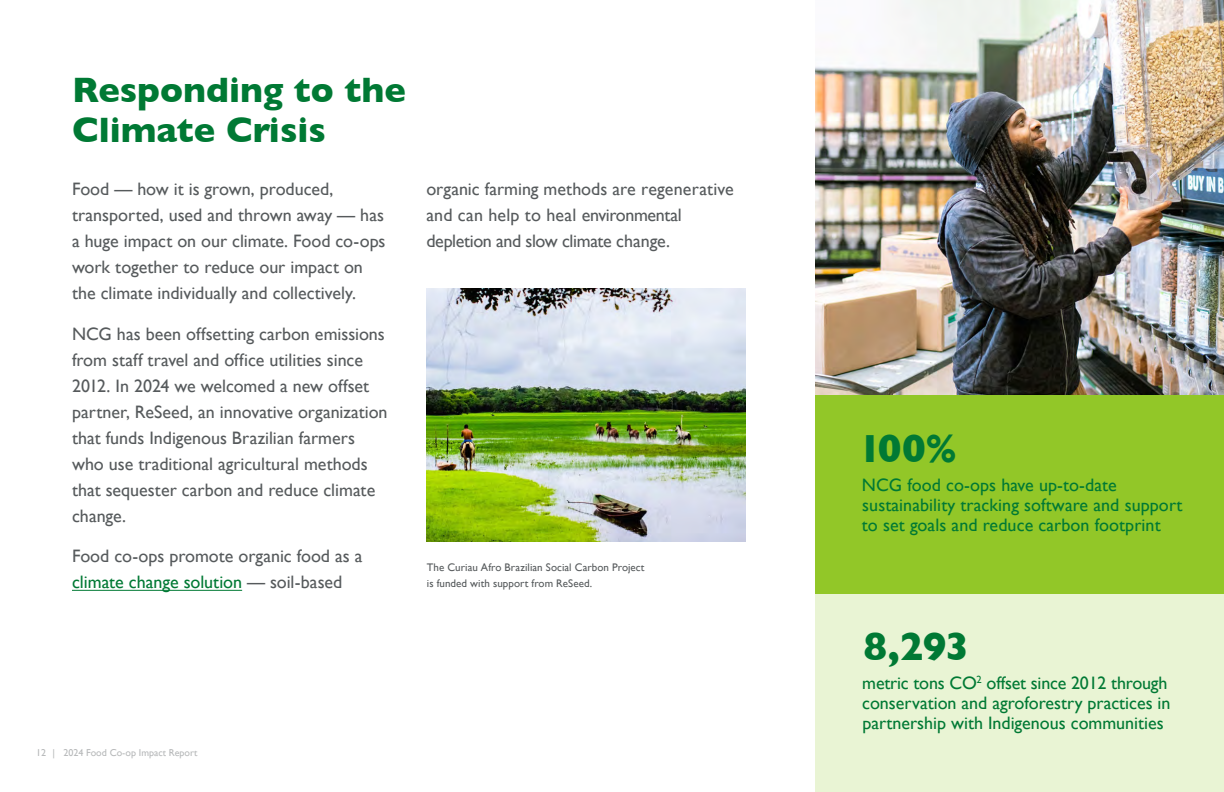
<style>
.page{position:relative;width:1224px;height:792px;background:#fff}
.page>*{position:absolute;margin:0;border:0;box-sizing:border-box;transform-origin:0 0}
.Stat_Number{font:800 40px "Gill Sans";letter-spacing:-.025em;color:#007934}
.Headline_1{font:800 36px/40px "Gill Sans";color:#007934}
.Body_Copy{font:18px/26px "Gill Sans";color:#565a5c}
.Stat_Copy{font:18px/20px "Gill Sans";color:#007934}
.Body_Copy-2{font:11px/16px "Gill Sans";letter-spacing:.005em;color:#565a5c}
.t1{font:10px "Gill Sans";color:#b6b8b9}
.s1{color:#007934}
</style>
<div class="page">
<img style="left:426px;top:288px;width:320px;height:254px">
<img style="left:815px;top:0;width:409px;height:396px">
<hr style="left:72px;top:590px;width:170px;height:1px;background:#007934">
<div style="left:815px;top:594px;width:409px;height:198px;background:#e9f4d4"></div>
<div style="left:815px;top:396px;width:409px;height:198px;background:#92c728"></div>
<p class="Headline_1" style="left:72px;top:69px;width:335px">Responding to the<br>Climate Crisis</p>
<p class="Body_Copy" style="left:72px;top:177px;width:315px">Food — how it is grown, produced, transported, used and thrown away — has a huge impact on our climate. Food co-ops work together to reduce our impact on the climate individually and collectively.</p>
<p class="Body_Copy" style="left:72px;top:321px;width:317px">NCG has been offsetting carbon emissions from staff travel and office utilities since 2012. In 2024 we welcomed a new offset partner, ReSeed, an innovative organization that funds Indigenous Brazilian farmers who use traditional agricultural methods that sequester carbon and reduce climate change.</p>
<p class="Body_Copy" style="left:72px;top:544px;width:292px">Food co-ops promote organic food as a <span class="s1">climate change solution</span> — soil-based</p>
<p class="Body_Copy" style="left:426px;top:177px;width:309px">organic farming methods are regenerative and can help to heal environmental depletion and slow climate change.</p>
<p class="Body_Copy-2" style="left:427px;top:560px;width:219px">The Curiau Afro Brazilian Social Carbon Project is funded with support from ReSeed.</p>
<p class="t1" style="left:36px;top:747px;width:163px">12 | 2024 Food Co-op Impact Report</p>
<p class="Stat_Number" style="left:858px;top:425px;width:101px">100%</p>
<p class="Stat_Copy" style="left:862px;top:476px;width:322px">NCG food co-ops have up-to-date sustainability tracking software and support to set goals and reduce carbon footprint</p>
<p class="Stat_Number" style="left:863px;top:623px;width:107px">8,293</p>
<p class="Stat_Copy" style="left:862px;top:674px;width:310px">metric tons CO<sup>2</sup> offset since 2012 through conservation and agroforestry practices in partnership with Indigenous communities</p>
</div>
